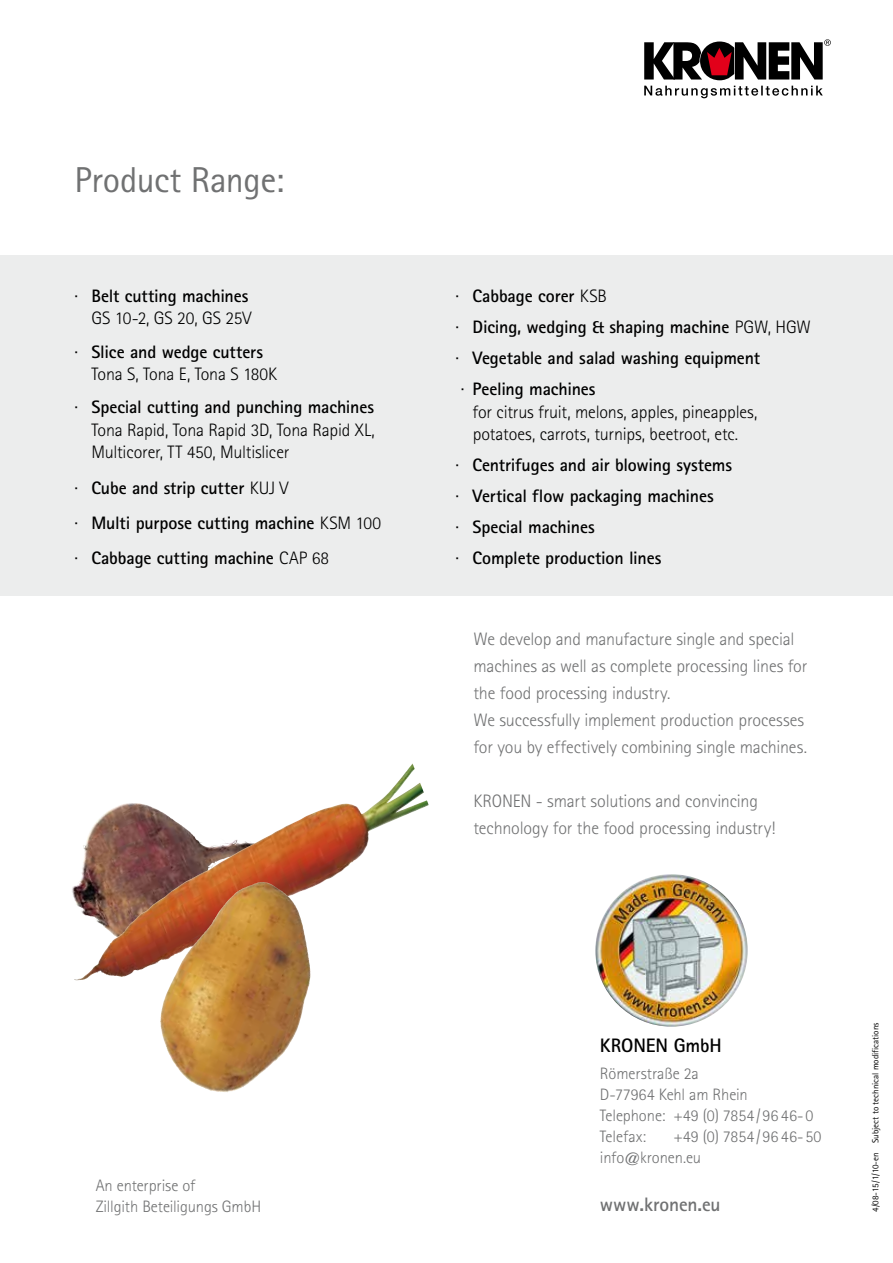
<style>
.page{position:relative;width:893px;height:1263px;background:#fff}
.page>*{position:absolute;margin:0;border:0;box-sizing:border-box;transform-origin:0 0}
.t1{font:36px "Rotis Sans Serif";letter-spacing:-.01em;color:#707172}
.t2{font:700 19.5px "Rotis Sans Serif";letter-spacing:-.005em;color:#707172}
.t3{font:700 19.5px "Rotis Sans Serif";letter-spacing:-.005em;color:#000}
.t4{font:700 18px/31px "Rotis Sans Serif";letter-spacing:-.01em;color:#000}
.t5{font:300 18px/27px "Rotis Sans Serif";letter-spacing:-.01em;color:#707172}
.t6{font:300 18px/22.5px "Rotis Sans Serif";letter-spacing:-.01em;color:#000}
.t7{font:300 16.5px/21px "Rotis Sans Serif";letter-spacing:-.005em;color:#707172}
.t8{font:9px "Rotis Sans Serif";color:#000}
.s1{font-weight:400}
.s2{font-weight:300}
.s3{font-weight:700}
</style>
<div class="page">
<div style="left:0;top:255px;width:893px;height:340px;background:#eceded"></div>
<svg style="left:644px;top:86px;width:179px;height:12px"></svg>
<svg style="left:644px;top:39px;width:187px;height:41px"></svg>
<img style="left:595px;top:874px;width:153px;height:152px;border-radius:76px">
<img style="left:74px;top:768px;width:335px;height:212px">
<img style="left:160px;top:882px;width:103px;height:146px">
<h1 class="t1" style="left:74px;top:159px;width:211px">Product Range:</h1>
<p class="t4" style="left:74px;top:284px;width:179px;line-height:22.5px;text-align:right"><span class="s1">·</span> Belt cutting machines<br><span class="s2">GS 10-2, GS 20, GS 25V</span></p>
<p class="t6" style="left:91px;top:340px;width:187px;text-indent:-17px"><span class="s1">·</span> <span class="s3">Slice and wedge cutters<br></span>Tona S, Tona E, Tona S 180K</p>
<p class="t6" style="left:91px;top:396px;width:285px;text-align:justify;text-indent:-17px"><span class="s1">·</span> <span class="s3">Special cutting and punching machines </span>Tona Rapid, Tona Rapid 3D, Tona Rapid XL, Multicorer, TT 450, Multislicer</p>
<p class="t4" style="left:74px;top:469px;width:308px;line-height:35.2px"><span class="s1">·</span> Cube and strip cutter <span class="s2">KUJ V<br></span><span class="s1">·</span> Multi purpose cutting machine <span class="s2">KSM 100 </span><span class="s1">·</span> Cabbage cutting machine <span class="s2">CAP 68</span></p>
<p class="t7" style="left:96px;top:1175px;width:167px">An enterprise of<br>Zillgith Beteiligungs GmbH</p>
<p class="t4" style="left:455px;top:280px;width:357px"><span class="s1">·</span> Cabbage corer <span class="s2">KSB<br></span><span class="s1">·</span> Dicing, wedging &amp; shaping machine <span class="s2">PGW, HGW </span><span class="s1">·</span> Vegetable and salad washing equipment<br><span class="s1">·</span> Peeling machines</p>
<p class="t6" style="left:472px;top:400px;width:286px">for citrus fruit, melons, apples, pineapples, potatoes, carrots, turnips, beetroot, etc.</p>
<p class="t4" style="left:455px;top:449px;width:278px"><span class="s1">·</span> Centrifuges and air blowing systems <span class="s1">·</span> Vertical flow packaging machines<br><span class="s1">·</span> Special machines<br><span class="s1">·</span> Complete production lines</p>
<p class="t5" style="left:473px;top:626px;width:336px">We develop and manufacture single and special machines as well as complete processing lines for the food processing industry.<br>We successfully implement production processes for you by effectively combining single machines.</p>
<p class="t5" style="left:473px;top:788px;width:304px">KRONEN - smart solutions and convincing technology for the food processing industry!</p>
<p class="t3" style="left:600px;top:1033px;width:123px">KRONEN GmbH</p>
<p class="t7" style="left:600px;top:1063px;width:215px">Römerstraße 2a<br>D-77964 Kehl am Rhein<br>Telephone: +49 (0) 7854/96 46-0<br>Telefax:</p>
<p class="t7" style="left:600px;top:1126px;width:223px;text-indent:74px">+49 (0) 7854/96 46-50 info@kronen.eu</p>
<p class="t2" style="left:600px;top:1192px;width:122px">www.kronen.eu</p>
<p class="t8" style="left:870px;top:1212px;width:191px;rotate:-90deg">4/08-15/1/10-en Subject to technical modifications</p>
</div>
